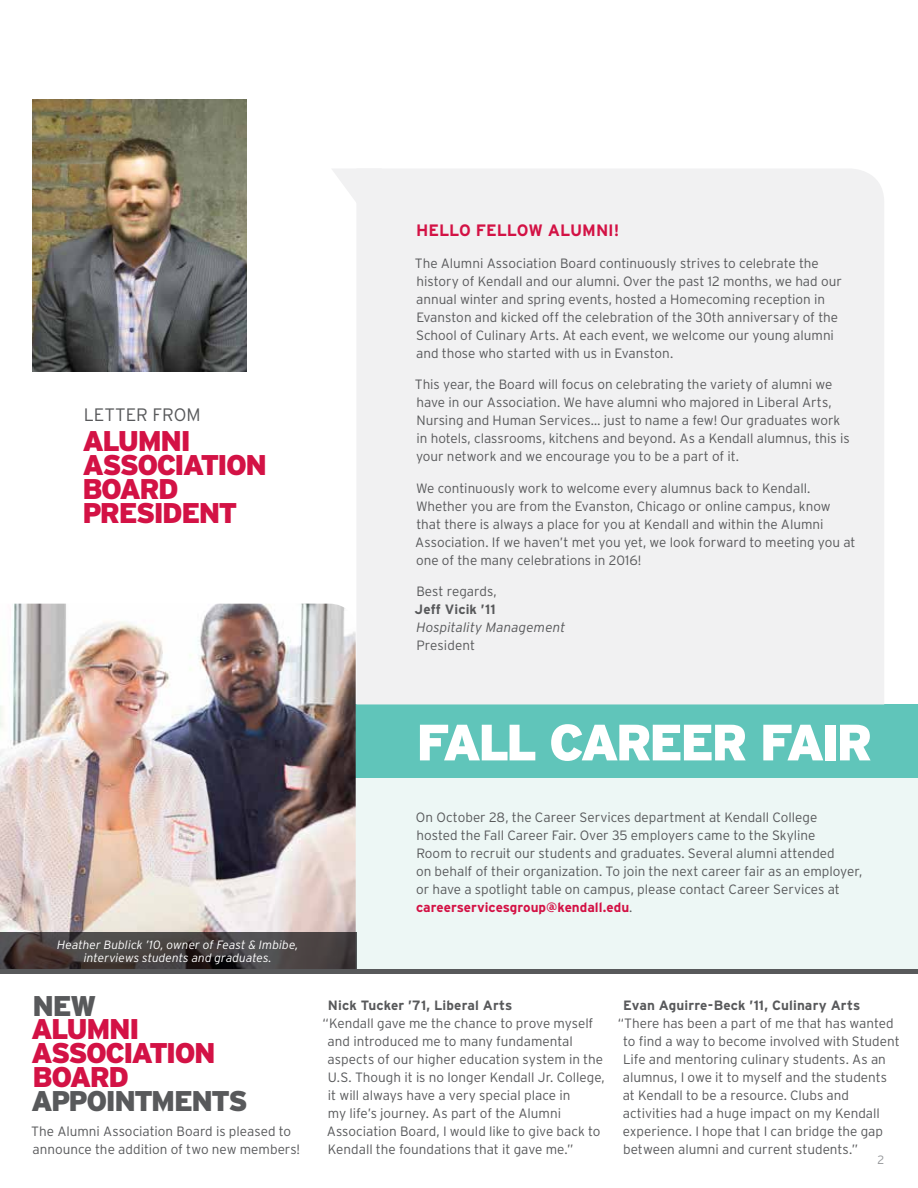
<style>
.page{position:relative;width:918px;height:1188px;background:#fff}
.page>*{position:absolute;margin:0;border:0;box-sizing:border-box;transform-origin:0 0}
.t1{font:900 51px "Interstate";letter-spacing:-.065em;color:#fff}
.t2{font:900 28.5px/24px "Interstate";letter-spacing:-.06em;color:#d31245}
.t3{font:900 28.5px "Interstate";letter-spacing:-.06em;color:#58595b}
.t4{font:300 18px "Interstate";letter-spacing:-.005em;color:#58595b}
.t5{font:700 16.5px "Interstate";letter-spacing:-.005em;color:#d31245}
.t6{font:300 13.5px/18px "Interstate";color:#58595b}
.t7{font:700 13.5px "Interstate";letter-spacing:.005em;color:#58595b}
.t8{font:italic 300 13.5px "Interstate";letter-spacing:.01em;color:#58595b}
.t9{font:italic 300 12px/13.5px "Interstate";letter-spacing:.005em;color:#fff;text-align:center}
.t10{font:300 12px "Interstate";color:#939598}
.s1{font-weight:700;color:#d31245}
</style>
<div class="page">
<div style="left:256px;top:751px;width:662px;height:221px;background:#edf7f5"></div>
<div style="left:256px;top:704px;width:662px;height:74px;background:#60c5ba"></div>
<img style="left:32px;top:100px;width:215px;height:272px">
<div style="left:357px;top:169px;width:527px;height:535px;background:#f1f1f2"></div>
<svg style="left:332px;top:168px;width:50px;height:69px"></svg>
<img style="left:0;top:604px;width:356px;height:328px">
<svg style="left:0;top:932px;width:356px;height:38px;background:#45403f"></svg>
<hr style="left:0;top:970px;width:918px;height:4px;background:#58595b">
<h3 class="t4" style="left:84px;top:405px;width:118px">LETTER FROM</h3>
<h2 class="t2" style="left:82px;top:428px;width:186px">ALUMNI<br>ASSOCIATION<br>BOARD<br>PRESIDENT</h2>
<p class="t5" style="left:416px;top:221px;width:205px">HELLO FELLOW ALUMNI!</p>
<p class="t6" style="left:415px;top:254px;width:429px">The Alumni Association Board continuously strives to celebrate the history of Kendall and our alumni. Over the past 12 months, we had our annual winter and spring events, hosted a Homecoming reception in Evanston and kicked off the celebration of the 30th anniversary of the School of Culinary Arts. At each event, we welcome our young alumni and those who started with us in Evanston.</p>
<p class="t6" style="left:415px;top:375px;width:436px">This year, the Board will focus on celebrating the variety of alumni we have in our Association. We have alumni who majored in Liberal Arts, Nursing and Human Services… just to name a few! Our graduates work in hotels, classrooms, kitchens and beyond. As a Kendall alumnus, this is your network and we encourage you to be a part of it.</p>
<p class="t6" style="left:415px;top:479px;width:442px">We continuously work to welcome every alumnus back to Kendall.<br>Whether you are from the Evanston, Chicago or online campus, know that there is always a place for you at Kendall and within the Alumni Association. If we haven’t met you yet, we look forward to meeting you at one of the many celebrations in 2016!</p>
<p class="t6" style="left:416px;top:582px;width:82px">Best regards,</p>
<p class="t7" style="left:415px;top:602px;width:83px">Jeff Vicik ’11</p>
<p class="t8" style="left:416px;top:619px;width:151px">Hospitality Management</p>
<p class="t6" style="left:416px;top:636px;width:60px">President</p>
<p class="t9" style="left:57px;top:938px;width:243px">Heather Bublick ’10, owner of Feast &amp; Imbibe, interviews students and graduates.</p>
<h2 class="t3" style="left:33px;top:989px;width:65px">NEW</h2>
<h2 class="t2" style="left:31px;top:1017px;width:186px">ALUMNI<br>ASSOCIATION<br>BOARD</h2>
<h2 class="t3" style="left:31px;top:1085px;width:218px">APPOINTMENTS</h2>
<p class="t6" style="left:31px;top:1122px;width:270px">The Alumni Association Board is pleased to announce the addition of two new members!</p>
<h1 class="t1" style="left:416px;top:713px;width:458px">FALL CAREER FAIR</h1>
<p class="t6" style="left:416px;top:808px;width:448px">On October 28, the Career Services department at Kendall College<br>hosted the Fall Career Fair. Over 35 employers came to the Skyline<br>Room to recruit our students and graduates. Several alumni attended<br>on behalf of their organization. To join the next career fair as an employer, or have a spotlight table on campus, please contact Career Services at <span class="s1">careerservicesgroup@kendall.edu</span>.</p>
<p class="t7" style="left:328px;top:998px;width:186px">Nick Tucker ’71, Liberal Arts</p>
<p class="t6" style="left:327px;top:1014px;width:280px;text-indent:-4px">“Kendall gave me the chance to prove myself and introduced me to many fundamental aspects of our higher education system in the U.S. Though it is no longer Kendall Jr. College, it will always have a very special place in<br>my life’s journey. As part of the Alumni Association Board, I would like to give back to Kendall the foundations that it gave me.”</p>
<p class="t7" style="left:623px;top:998px;width:239px">Evan Aguirre-Beck ’11, Culinary Arts</p>
<p class="t6" style="left:623px;top:1014px;width:279px;text-indent:-5px">“There has been a part of me that has wanted to find a way to become involved with Student Life and mentoring culinary students. As an alumnus, I owe it to myself and the students at Kendall to be a resource. Clubs and activities had a huge impact on my Kendall experience. I hope that I can bridge the gap between alumni and current students.”</p>
<p class="t10" style="left:878px;top:1153px;width:8px">2</p>
</div>
